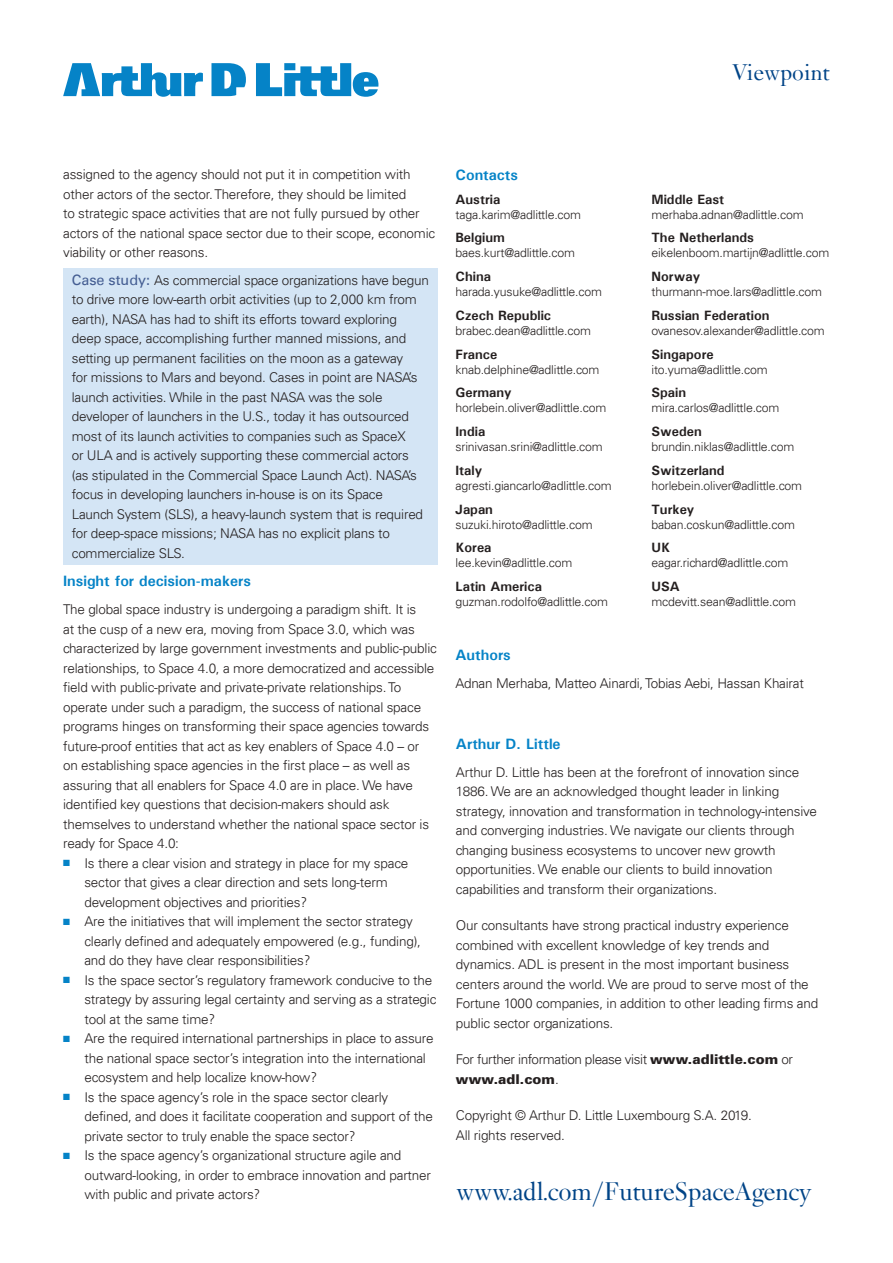
<style>
.page{position:relative;width:893px;height:1263px;background:#fff}
.page>*{position:absolute;margin:0;border:0;box-sizing:border-box;transform-origin:0 0}
.t1{font:27px "Janson";letter-spacing:-.02em;color:#004487}
.t2{font:24px "Janson";letter-spacing:-.005em;color:#004487}
.t3{font:700 15px "Univers";color:#0583c7}
.t4{font:300 13.5px/19.5px "Univers LT";letter-spacing:-.015em;color:#241f1f}
.t5{font:700 13.5px "Univers";color:#241f1f}
.t6{font:900 13.5px "Univers";color:#241f1f}
.t7{font:300 12.3px "Univers LT";letter-spacing:-.015em;color:#241f1f}
.s1{font-weight:400;font-size:14.4px;color:#445d92}
.s2{color:#0583c7}
.s3{font-family:"Univers";font-weight:900}
.s4{font-family:"Univers LT";font-weight:300}
</style>
<div class="page">
<svg style="left:63px;top:63px;width:315px;height:34px"></svg>
<div style="left:63px;top:268px;width:374px;height:296px;background:#d4e5f5"></div>
<h2 class="t2" style="left:732px;top:58px;width:100px">Viewpoint</h2>
<p class="t4" style="left:63px;top:165px;width:374px">assigned to the agency should not put it in competition with other actors of the sector. Therefore, they should be limited<br>to strategic space activities that are not fully pursued by other actors of the national space sector due to their scope, economic viability or other reasons.</p>
<p class="t4" style="left:72px;top:270px;width:359px"><span class="s1">Case study:</span> As commercial space organizations have begun to drive more low-earth orbit activities (up to 2,000 km from earth), NASA has had to shift its efforts toward exploring deep space, accomplishing further manned missions, and setting up permanent facilities on the moon as a gateway<br>for missions to Mars and beyond. Cases in point are NASA’s launch activities. While in the past NASA was the sole developer of launchers in the U.S., today it has outsourced most of its launch activities to companies such as SpaceX<br>or ULA and is actively supporting these commercial actors (as stipulated in the Commercial Space Launch Act). NASA’s focus in developing launchers in-house is on its Space<br>Launch System (SLS), a heavy-launch system that is required for deep-space missions; NASA has no explicit plans to commercialize SLS.</p>
<p class="t3" style="left:63px;top:572px;width:189px">Insight for decision-makers</p>
<p class="t4" style="left:63px;top:600px;width:375px">The global space industry is undergoing a paradigm shift. It is<br>at the cusp of a new era, moving from Space 3.0, which was characterized by large government investments and public-public relationships, to Space 4.0, a more democratized and accessible field with public-private and private-private relationships. To operate under such a paradigm, the success of national space programs hinges on transforming their space agencies towards future-proof entities that act as key enablers of Space 4.0 – or on establishing space agencies in the first place – as well as assuring that all enablers for Space 4.0 are in place. We have identified key questions that decision-makers should ask themselves to understand whether the national space sector is ready for Space 4.0:</p>
<p class="t4" style="left:84px;top:853px;width:326px;text-indent:-21px"><span class="s2">■</span> Is there a clear vision and strategy in place for my space sector that gives a clear direction and sets long-term development objectives and priorities?</p>
<p class="t4" style="left:84px;top:912px;width:338px;text-indent:-21px"><span class="s2">■</span> Are the initiatives that will implement the sector strategy clearly defined and adequately empowered (e.g., funding), and do they have clear responsibilities?</p>
<p class="t4" style="left:84px;top:970px;width:354px;text-indent:-21px"><span class="s2">■</span> Is the space sector’s regulatory framework conducive to the strategy by assuring legal certainty and serving as a strategic tool at the same time?</p>
<p class="t4" style="left:84px;top:1029px;width:351px;text-indent:-21px"><span class="s2">■</span> Are the required international partnerships in place to assure the national space sector’s integration into the international ecosystem and help localize know-how?</p>
<p class="t4" style="left:84px;top:1087px;width:350px;text-indent:-21px"><span class="s2">■</span> Is the space agency’s role in the space sector clearly defined, and does it facilitate cooperation and support of the private sector to truly enable the space sector?</p>
<p class="t4" style="left:84px;top:1146px;width:348px;text-indent:-21px"><span class="s2">■</span> Is the space agency’s organizational structure agile and outward-looking, in order to embrace innovation and partner with public and private actors?</p>
<p class="t3" style="left:455px;top:165px;width:64px">Contacts</p>
<p class="t5" style="left:455px;top:191px;width:46px">Austria</p>
<p class="t7" style="left:455px;top:207px;width:127px">taga.karim@adlittle.com</p>
<p class="t5" style="left:455px;top:229px;width:51px">Belgium</p>
<p class="t7" style="left:455px;top:246px;width:121px">baes.kurt@adlittle.com</p>
<p class="t5" style="left:455px;top:268px;width:37px">China</p>
<p class="t7" style="left:455px;top:284px;width:148px">harada.yusuke@adlittle.com</p>
<p class="t5" style="left:455px;top:307px;width:97px">Czech Republic</p>
<p class="t7" style="left:455px;top:323px;width:137px">brabec.dean@adlittle.com</p>
<p class="t5" style="left:455px;top:346px;width:43px">France</p>
<p class="t7" style="left:455px;top:362px;width:146px">knab.delphine@adlittle.com</p>
<p class="t5" style="left:455px;top:384px;width:58px">Germany</p>
<p class="t7" style="left:455px;top:401px;width:152px">horlebein.oliver@adlittle.com</p>
<p class="t5" style="left:455px;top:423px;width:31px">India</p>
<p class="t7" style="left:455px;top:439px;width:149px">srinivasan.srini@adlittle.com</p>
<p class="t5" style="left:455px;top:462px;width:28px">Italy</p>
<p class="t7" style="left:455px;top:478px;width:158px">agresti.giancarlo@adlittle.com</p>
<p class="t5" style="left:455px;top:501px;width:39px">Japan</p>
<p class="t7" style="left:455px;top:517px;width:139px">suzuki.hiroto@adlittle.com</p>
<p class="t5" style="left:455px;top:539px;width:38px">Korea</p>
<p class="t7" style="left:455px;top:556px;width:118px">lee.kevin@adlittle.com</p>
<p class="t5" style="left:455px;top:578px;width:88px">Latin America</p>
<p class="t7" style="left:455px;top:594px;width:154px">guzman.rodolfo@adlittle.com</p>
<p class="t5" style="left:651px;top:191px;width:74px">Middle East</p>
<p class="t7" style="left:651px;top:207px;width:154px">merhaba.adnan@adlittle.com</p>
<p class="t5" style="left:651px;top:229px;width:104px">The Netherlands</p>
<p class="t7" style="left:651px;top:246px;width:179px">eikelenboom.martijn@adlittle.com</p>
<p class="t5" style="left:651px;top:268px;width:50px">Norway</p>
<p class="t7" style="left:651px;top:284px;width:172px">thurmann-moe.lars@adlittle.com</p>
<p class="t5" style="left:651px;top:307px;width:120px">Russian Federation</p>
<p class="t7" style="left:651px;top:323px;width:175px">ovanesov.alexander@adlittle.com</p>
<p class="t5" style="left:651px;top:346px;width:64px">Singapore</p>
<p class="t7" style="left:651px;top:362px;width:118px">ito.yuma@adlittle.com</p>
<p class="t5" style="left:651px;top:384px;width:36px">Spain</p>
<p class="t7" style="left:651px;top:401px;width:129px">mira.carlos@adlittle.com</p>
<p class="t5" style="left:651px;top:423px;width:52px">Sweden</p>
<p class="t7" style="left:651px;top:439px;width:144px">brundin.niklas@adlittle.com</p>
<p class="t5" style="left:651px;top:462px;width:75px">Switzerland</p>
<p class="t7" style="left:651px;top:478px;width:152px">horlebein.oliver@adlittle.com</p>
<p class="t5" style="left:651px;top:501px;width:44px">Turkey</p>
<p class="t7" style="left:651px;top:517px;width:145px">baban.coskun@adlittle.com</p>
<p class="t5" style="left:651px;top:539px;width:20px">UK</p>
<p class="t7" style="left:651px;top:556px;width:139px">eagar.richard@adlittle.com</p>
<p class="t5" style="left:651px;top:578px;width:30px">USA</p>
<p class="t7" style="left:651px;top:594px;width:146px">mcdevitt.sean@adlittle.com</p>
<p class="t3" style="left:455px;top:646px;width:57px">Authors</p>
<p class="t4" style="left:455px;top:673px;width:350px">Adnan Merhaba, Matteo Ainardi, Tobias Aebi, Hassan Khairat</p>
<p class="t3" style="left:456px;top:734px;width:106px">Arthur D. Little</p>
<p class="t4" style="left:456px;top:762px;width:363px">Arthur D. Little has been at the forefront of innovation since 1886. We are an acknowledged thought leader in linking strategy, innovation and transformation in technology-intensive and converging industries. We navigate our clients through changing business ecosystems to uncover new growth opportunities. We enable our clients to build innovation capabilities and transform their organizations.</p>
<p class="t4" style="left:456px;top:915px;width:364px">Our consultants have strong practical industry experience combined with excellent knowledge of key trends and dynamics. ADL is present in the most important business centers around the world. We are proud to serve most of the Fortune 1000 companies, in addition to other leading firms and public sector organizations.</p>
<p class="t4" style="left:456px;top:1049px;width:339px">For further information please visit <span class="s3">www.adlittle.com</span> or</p>
<p class="t6" style="left:456px;top:1070px;width:104px">www.adl.com<span class="s4">.</span></p>
<p class="t4" style="left:456px;top:1106px;width:297px">Copyright © Arthur D. Little Luxembourg S.A. 2019.<br>All rights reserved.</p>
<h1 class="t1" style="left:456px;top:1175px;width:358px">www.adl.com/FutureSpaceAgency</h1>
</div>
